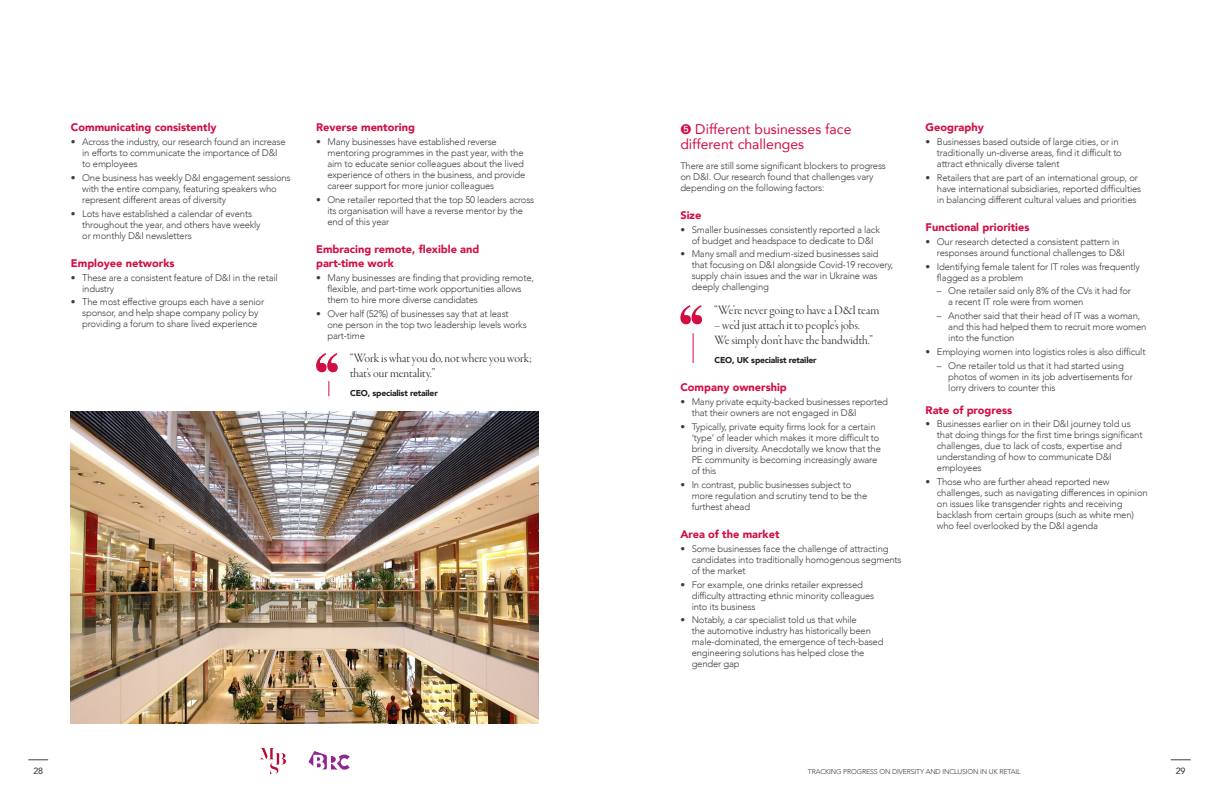
<style>
.page{position:relative;width:1219px;height:794px;background:#fff}
.page>*{position:absolute;margin:0;border:0;box-sizing:border-box;transform-origin:0 0}
.t1{font:14px/15px "Avenir";color:#d20d44}
.t2{font:13px/15px "Garamond Premr Pro Lt Disp";color:#231f20}
.t3{font:900 11px/14px "Avenir";color:#d20d44}
.t4{font:300 9.5px/11px "Avenir";letter-spacing:-.02em;color:#3e3e3f}
.t5{font:500 9px "Avenir";color:#3e3e3f}
.t6{font:900 8.5px "Avenir";letter-spacing:-.02em;color:#231f20}
.t7{font:300 7px "Avenir";letter-spacing:-.02em;color:#3e3e3f}
</style>
<div class="page">
<svg style="left:260px;top:748px;width:26px;height:26px"></svg>
<svg style="left:308px;top:751px;width:42px;height:18px"></svg>
<svg style="left:28px;top:759px;width:20px;height:1px"></svg>
<svg style="left:1171px;top:759px;width:20px;height:1px"></svg>
<hr style="left:693px;top:333px;width:1px;height:30px;background:#d20d44">
<svg style="left:329px;top:381px;width:1px;height:15px"></svg>
<svg style="left:316px;top:353px;width:22px;height:19px"></svg>
<img style="left:71px;top:411px;width:468px;height:312px">
<svg style="left:680px;top:305px;width:22px;height:19px"></svg>
<p class="t3" style="left:71px;top:120px;width:147px">Communicating consistently</p>
<p class="t4" style="left:82px;top:136px;width:205px;text-indent:-11px">• Across the industry, our research found an increase in efforts to communicate the importance of D&amp;I to employees</p>
<p class="t4" style="left:82px;top:172px;width:210px;text-indent:-11px">• One business has weekly D&amp;I engagement sessions with the entire company, featuring speakers who represent different areas of diversity</p>
<p class="t4" style="left:82px;top:208px;width:180px;text-indent:-11px">• Lots have established a calendar of events throughout the year, and others have weekly or monthly D&amp;I newsletters</p>
<p class="t3" style="left:71px;top:256px;width:105px">Employee networks</p>
<p class="t4" style="left:82px;top:272px;width:197px;text-indent:-11px">• These are a consistent feature of D&amp;I in the retail industry</p>
<p class="t4" style="left:82px;top:297px;width:183px;text-indent:-11px">• The most effective groups each have a senior sponsor, and help shape company policy by providing a forum to share lived experience</p>
<p class="t3" style="left:316px;top:120px;width:100px">Reverse mentoring</p>
<p class="t4" style="left:327px;top:136px;width:200px;text-indent:-11px">• Many businesses have established reverse mentoring programmes in the past year, with the aim to educate senior colleagues about the lived experience of others in the business, and provide career support for more junior colleagues</p>
<p class="t4" style="left:327px;top:194px;width:208px;text-indent:-11px">• One retailer reported that the top 50 leaders across its organisation will have a reverse mentor by the end of this year</p>
<p class="t3" style="left:316px;top:242px;width:165px">Embracing remote, flexible and part‑time work</p>
<p class="t4" style="left:316px;top:272px;width:219px;text-align:center">• Many businesses are finding that providing remote, flexible, and part-time work opportunities allows</p>
<p class="t4" style="left:327px;top:294px;width:152px">them to hire more diverse candidates</p>
<p class="t4" style="left:327px;top:308px;width:201px;text-indent:-11px">• Over half (52%) of businesses say that at least one person in the top two leadership levels works part-time</p>
<p class="t2" style="left:350px;top:351px;width:183px">“Work is what you do, not where you work; that’s our mentality.”</p>
<p class="t6" style="left:350px;top:386px;width:89px">CEO, specialist retailer</p>
<p class="t1" style="left:680px;top:121px;width:173px">➎ Different businesses face different challenges</p>
<p class="t4" style="left:680px;top:160px;width:207px">There are still some significant blockers to progress</p>
<p class="t4" style="left:680px;top:171px;width:195px">on D&amp;I. Our research found that challenges vary depending on the following factors:</p>
<p class="t3" style="left:680px;top:208px;width:22px">Size</p>
<p class="t4" style="left:680px;top:224px;width:201px;text-align:center">• Smaller businesses consistently reported a lack of budget and headspace to dedicate to D&amp;I</p>
<p class="t4" style="left:692px;top:249px;width:203px;text-indent:-11px">• Many small and medium-sized businesses said that focusing on D&amp;I alongside Covid-19 recovery, supply chain issues and the war in Ukraine was deeply challenging</p>
<p class="t2" style="left:714px;top:303px;width:166px">“We’re never going to have a D&amp;I team</p>
<p class="t2" style="left:714px;top:318px;width:160px">– we’d just attach it to people’s jobs.<br>We simply don’t have the bandwidth.”</p>
<p class="t6" style="left:714px;top:353px;width:104px">CEO, UK specialist retailer</p>
<p class="t3" style="left:680px;top:380px;width:108px">Company ownership</p>
<p class="t4" style="left:692px;top:396px;width:198px;text-indent:-11px">• Many private equity-backed businesses reported that their owners are not engaged in D&amp;I</p>
<p class="t4" style="left:692px;top:421px;width:189px;text-indent:-11px">• Typically, private equity firms look for a certain ‘type’ of leader which makes it more difficult to</p>
<p class="t4" style="left:692px;top:443px;width:191px">bring in diversity. Anecdotally we know that the<br>PE community is becoming increasingly aware of this</p>
<p class="t4" style="left:692px;top:479px;width:177px;text-indent:-11px">• In contrast, public businesses subject to more regulation and scrutiny tend to be the furthest ahead</p>
<p class="t3" style="left:680px;top:527px;width:101px">Area of the market</p>
<p class="t4" style="left:692px;top:543px;width:211px;text-indent:-11px">• Some businesses face the challenge of attracting candidates into traditionally homogenous segments of the market</p>
<p class="t4" style="left:680px;top:579px;width:184px">• For example, one drinks retailer expressed</p>
<p class="t4" style="left:692px;top:590px;width:184px">difficulty attracting ethnic minority colleagues</p>
<p class="t4" style="left:692px;top:601px;width:65px">into its business</p>
<p class="t4" style="left:692px;top:614px;width:193px;text-indent:-11px">• Notably, a car specialist told us that while<br>the automotive industry has historically been male-dominated, the emergence of tech-based engineering solutions has helped close the gender gap</p>
<p class="t3" style="left:926px;top:120px;width:60px">Geography</p>
<p class="t4" style="left:926px;top:136px;width:195px">• Businesses based outside of large cities, or in</p>
<p class="t4" style="left:937px;top:147px;width:187px">traditionally un-diverse areas, find it difficult to</p>
<p class="t4" style="left:937px;top:158px;width:124px">attract ethnically diverse talent</p>
<p class="t4" style="left:926px;top:172px;width:214px">• Retailers that are part of an international group, or</p>
<p class="t4" style="left:937px;top:183px;width:206px">have international subsidiaries, reported difficulties</p>
<p class="t4" style="left:937px;top:194px;width:201px">in balancing different cultural values and priorities</p>
<p class="t3" style="left:926px;top:220px;width:105px">Functional priorities</p>
<p class="t4" style="left:937px;top:236px;width:189px;text-indent:-11px">• Our research detected a consistent pattern in responses around functional challenges to D&amp;I</p>
<p class="t4" style="left:926px;top:261px;width:216px">• Identifying female talent for IT roles was frequently</p>
<p class="t4" style="left:937px;top:272px;width:88px">flagged as a problem</p>
<p class="t4" style="left:948px;top:286px;width:184px;text-indent:-11px">– One retailer said only 8% of the CVs it had for a recent IT role were from women</p>
<p class="t4" style="left:948px;top:310px;width:200px;text-indent:-11px">– Another said that their head of IT was a woman, and this had helped them to recruit more women into the function</p>
<p class="t4" style="left:926px;top:346px;width:221px">• Employing women into logistics roles is also difficult</p>
<p class="t4" style="left:948px;top:360px;width:186px;text-indent:-11px">– One retailer told us that it had started using photos of women in its job advertisements for lorry drivers to counter this</p>
<p class="t3" style="left:926px;top:402px;width:88px">Rate of progress</p>
<p class="t4" style="left:926px;top:418px;width:207px">• Businesses earlier on in their D&amp;I journey told us</p>
<p class="t4" style="left:937px;top:429px;width:207px">that doing things for the first time brings significant</p>
<p class="t4" style="left:937px;top:440px;width:186px">challenges, due to lack of costs, expertise and understanding of how to communicate D&amp;I employees</p>
<p class="t4" style="left:937px;top:476px;width:212px;text-indent:-11px">• Those who are further ahead reported new challenges, such as navigating differences in opinion on issues like transgender rights and receiving backlash from certain groups (such as white men) who feel overlooked by the D&amp;I agenda</p>
<p class="t5" style="left:33px;top:763px;width:11px">28</p>
<p class="t7" style="left:808px;top:767px;width:214px">TRACKING PROGRESS ON DIVERSITY AND INCLUSION IN UK RETAIL</p>
<p class="t5" style="left:1176px;top:763px;width:11px">29</p>
</div>
